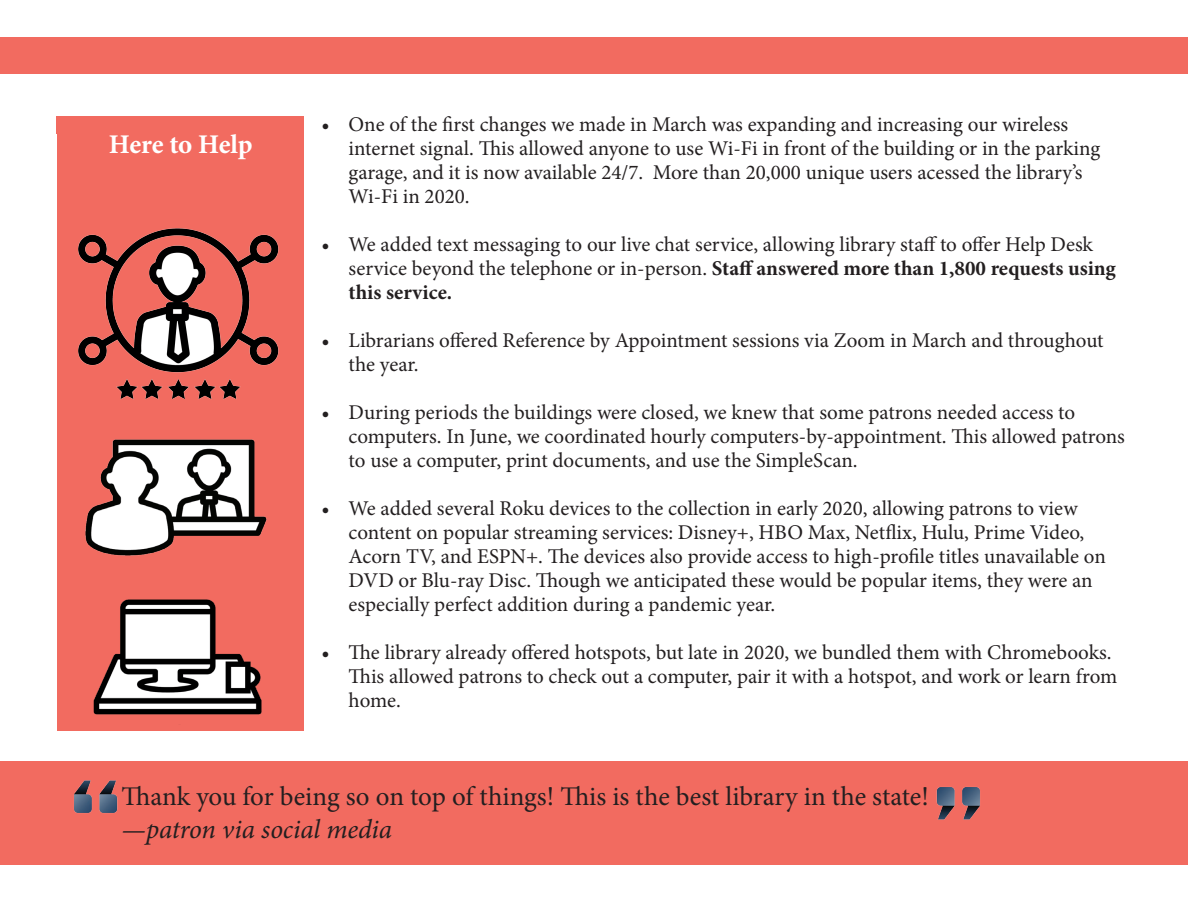
<style>
.page{position:relative;width:1188px;height:918px;background:#fff}
.page>*{position:absolute;margin:0;border:0;box-sizing:border-box;transform-origin:0 0}
.t1{font:27px "Minion Pro";letter-spacing:-.005em;color:#231f20}
.t2{font:italic 27px "Minion Pro";letter-spacing:-.005em;color:#231f20}
.t3{font:700 27px "Minion Pro";letter-spacing:-.01em;color:#fff}
.t4{font:21px/24px "Minion Pro";color:#231f20}
.s1{font-weight:700}
</style>
<div class="page">
<div style="left:0;top:37px;width:1188px;height:37px;background:#f26b60"></div>
<div style="left:57px;top:116px;width:247px;height:18px;background:#f26b60"></div>
<div style="left:0;top:761px;width:1188px;height:104px;background:#f26b60"></div>
<div style="left:57px;top:134px;width:247px;height:69px;background:#f26b60"></div>
<div style="left:57px;top:203px;width:247px;height:528px;background:#f26b60"></div>
<img style="left:85px;top:439px;width:182px;height:117px">
<img style="left:78px;top:228px;width:201px;height:171px">
<img style="left:93px;top:599px;width:169px;height:116px">
<img style="left:74px;top:780px;width:44px;height:33px">
<img style="left:936px;top:787px;width:44px;height:33px">
<p class="t3" style="left:109px;top:126px;width:145px">Here to Help</p>
<p class="t4" style="left:349px;top:112px;width:753px;text-indent:-27px">• One of the first changes we made in March was expanding and increasing our wireless internet signal. This allowed anyone to use Wi-Fi in front of the building or in the parking garage, and it is now available 24/7. More than 20,000 unique users acessed the library’s Wi-Fi in 2020.</p>
<p class="t4" style="left:349px;top:232px;width:769px;text-indent:-27px">• We added text messaging to our live chat service, allowing library staff to offer Help Desk service beyond the telephone or in-person. <span class="s1">Staff answered more than 1,800 requests using this service.</span></p>
<p class="t4" style="left:349px;top:328px;width:757px;text-indent:-27px">• Librarians offered Reference by Appointment sessions via Zoom in March and throughout the year.</p>
<p class="t4" style="left:349px;top:400px;width:778px;text-indent:-27px">• During periods the buildings were closed, we knew that some patrons needed access to computers. In June, we coordinated hourly computers-by-appointment. This allowed patrons to use a computer, print documents, and use the SimpleScan.</p>
<p class="t4" style="left:349px;top:496px;width:759px;text-indent:-27px">• We added several Roku devices to the collection in early 2020, allowing patrons to view content on popular streaming services: Disney+, HBO Max, Netflix, Hulu, Prime Video, Acorn TV, and ESPN+. The devices also provide access to high-profile titles unavailable on DVD or Blu-ray Disc. Though we anticipated these would be popular items, they were an especially perfect addition during a pandemic year.</p>
<p class="t4" style="left:349px;top:640px;width:770px;text-indent:-27px">• The library already offered hotspots, but late in 2020, we bundled them with Chromebooks.<br>This allowed patrons to check out a computer, pair it with a hotspot, and work or learn from home.</p>
<p class="t1" style="left:122px;top:779px;width:809px">Thank you for being so on top of things! This is the best library in the state!</p>
<p class="t2" style="left:122px;top:811px;width:272px">—patron via social media</p>
</div>
